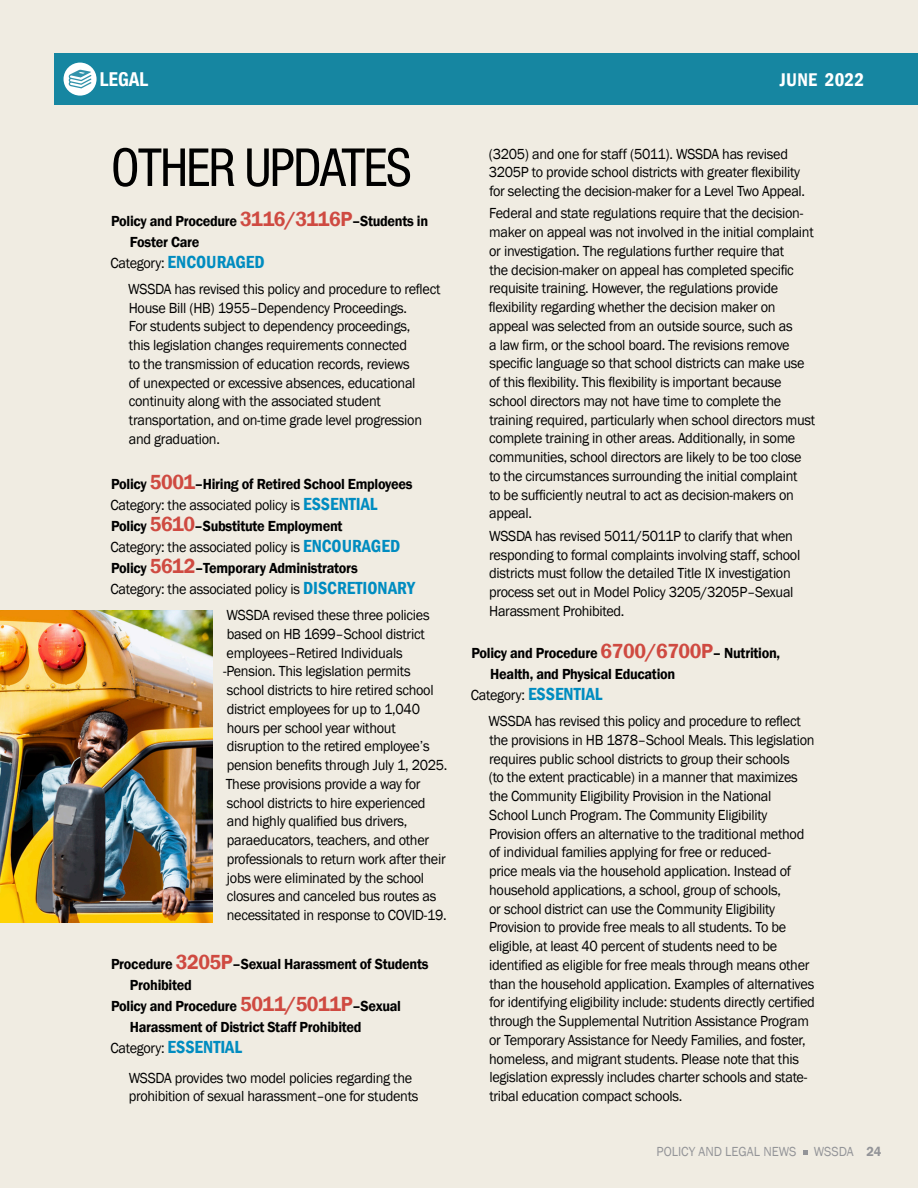
<style>
.page{position:relative;width:918px;height:1188px;background:#f0ece2}
.page>*{position:absolute;margin:0;border:0;box-sizing:border-box;transform-origin:0 0}
.t1{font:condensed 52.5px "Helvetica Neue LT Std";letter-spacing:-.03em;color:#000}
.Header_0{font:700 condensed 19.35px "Helvetica Neue LT Std";color:#fff}
.t2{font:600 condensed 18.9px "Franklin Gothic";letter-spacing:.01em;color:#fff}
.t3{font:600 condensed 18px "Franklin Gothic";color:#008cc0}
.t4{font:15px/18.8px "Franklin Gothic";letter-spacing:-.02em;color:#000;scale:.95 1}
.t5{font:600 15px/21px "Franklin Gothic";letter-spacing:-.02em;color:#000;scale:.95 1}
.t6{font:13.5px "Franklin Gothic";color:#939498;scale:.95 1}
.s1{font-size:21px;color:#cf4a41}
.s2{font-weight:400;font-stretch:normal;font-size:15px;color:#000}
.s3{font-weight:600;font-stretch:condensed;font-size:18px;color:#008cc0}
.s4{font-weight:600}
.s5{font-weight:600;font-size:21px;color:#cf4a41}
</style>
<div class="page">
<svg style="left:803px;top:1150px;width:4px;height:5px"></svg>
<img style="left:0;top:610px;width:213px;height:312px">
<div style="left:54px;top:54px;width:864px;height:51px;background:#1686a1"></div>
<div style="left:64px;top:63px;width:33px;height:33px;background:#fff;border-radius:50%"></div>
<svg style="left:69px;top:70px;width:22px;height:18px"></svg>
<p class="Header_0" style="left:100px;top:68px;width:50px">LEGAL</p>
<p class="t2" style="left:780px;top:67px;width:86px">JUNE 2022</p>
<p class="t1" style="left:111px;top:137px;width:302px">OTHER UPDATES</p>
<p class="t5" style="left:130px;top:210px;width:316px;text-indent:-19px">Policy and Procedure <span class="s1">3116/3116P</span>–Students in<br>Foster Care</p>
<p class="t3" style="left:111px;top:250px;width:156px"><span class="s2">Category:</span> ENCOURAGED</p>
<p class="t4" style="left:128px;top:280px;width:330px">WSSDA has revised this policy and procedure to reflect House Bill (HB) 1955–Dependency Proceedings.<br>For students subject to dependency proceedings,<br>this legislation changes requirements connected<br>to the transmission of education records, reviews<br>of unexpected or excessive absences, educational continuity along with the associated student transportation, and on-time grade level progression and graduation.</p>
<p class="t5" style="left:111px;top:474px;width:319px">Policy <span class="s1">5001</span>–Hiring of Retired School Employees</p>
<p class="t4" style="left:111px;top:496px;width:283px">Category: the associated policy is <span class="s3">ESSENTIAL</span></p>
<p class="t5" style="left:111px;top:516px;width:245px">Policy <span class="s1">5610</span>–Substitute Employment</p>
<p class="t4" style="left:111px;top:537px;width:306px;line-height:21px">Category: the associated policy is <span class="s3">ENCOURAGED<br></span><span class="s4">Policy</span> <span class="s5">5612</span><span class="s4">–Temporary Administrators</span></p>
<p class="t4" style="left:111px;top:580px;width:322px">Category: the associated policy is <span class="s3">DISCRETIONARY</span></p>
<p class="t4" style="left:223px;top:606px;width:238px">WSSDA revised these three policies based on HB 1699–School district employees–Retired Individuals -Pension. This legislation permits school districts to hire retired school district employees for up to 1,040 hours per school year without disruption to the retired employee’s pension benefits through July 1, 2025.<br>These provisions provide a way for school districts to hire experienced and highly qualified bus drivers, paraeducators, teachers, and other professionals to return work after their jobs were eliminated by the school closures and canceled bus routes as necessitated in response to COVID-19.</p>
<p class="t5" style="left:111px;top:953px;width:336px">Procedure <span class="s1">3205P</span>–Sexual Harassment of Students</p>
<p class="t5" style="left:130px;top:974px;width:67px">Prohibited</p>
<p class="t5" style="left:111px;top:995px;width:307px">Policy and Procedure <span class="s1">5011/5011P</span>–Sexual</p>
<p class="t5" style="left:130px;top:1016px;width:245px">Harassment of District Staff Prohibited</p>
<p class="t4" style="left:111px;top:1039px;width:140px">Category: <span class="s3">ESSENTIAL</span></p>
<p class="t4" style="left:129px;top:1069px;width:306px">WSSDA provides two model policies regarding the prohibition of sexual harassment–one for students</p>
<p class="t4" style="left:489px;top:145px;width:335px">(3205) and one for staff (5011). WSSDA has revised<br>3205P to provide school districts with greater flexibility for selecting the decision-maker for a Level Two Appeal.</p>
<p class="t4" style="left:489px;top:204px;width:345px">Federal and state regulations require that the decision&shy;maker on appeal was not involved in the initial complaint or investigation. The regulations further require that<br>the decision-maker on appeal has completed specific requisite training. However, the regulations provide flexibility regarding whether the decision maker on appeal was selected from an outside source, such as<br>a law firm, or the school board. The revisions remove specific language so that school districts can make use of this flexibility. This flexibility is important because school directors may not have time to complete the training required, particularly when school directors must complete training in other areas. Additionally, in some communities, school directors are likely to be too close to the circumstances surrounding the initial complaint<br>to be sufficiently neutral to act as decision-makers on appeal.</p>
<p class="t4" style="left:489px;top:527px;width:329px">WSSDA has revised 5011/5011P to clarify that when responding to formal complaints involving staff, school districts must follow the detailed Title IX investigation process set out in Model Policy 3205/3205P–Sexual Harassment Prohibited.</p>
<p class="t5" style="left:471px;top:643px;width:327px">Policy and Procedure <span class="s1">6700/6700P</span>– Nutrition,</p>
<p class="t5" style="left:490px;top:664px;width:196px">Health, and Physical Education</p>
<p class="t4" style="left:471px;top:686px;width:140px">Category: <span class="s3">ESSENTIAL</span></p>
<p class="t4" style="left:489px;top:712px;width:345px">WSSDA has revised this policy and procedure to reflect the provisions in HB 1878–School Meals. This legislation requires public school districts to group their schools<br>(to the extent practicable) in a manner that maximizes the Community Eligibility Provision in the National<br>School Lunch Program. The Community Eligibility Provision offers an alternative to the traditional method of individual families applying for free or reduced-<br>price meals via the household application. Instead of household applications, a school, group of schools,<br>or school district can use the Community Eligibility Provision to provide free meals to all students. To be eligible, at least 40 percent of students need to be identified as eligible for free meals through means other than the household application. Examples of alternatives for identifying eligibility include: students directly certified through the Supplemental Nutrition Assistance Program or Temporary Assistance for Needy Families, and foster, homeless, and migrant students. Please note that this legislation expressly includes charter schools and state&shy;tribal education compact schools.</p>
<p class="t6" style="left:657px;top:1143px;width:149px">POLICY AND LEGAL NEWS</p>
<p class="t6" style="left:814px;top:1143px;width:73px">WSSDA <span class="s4">24</span></p>
</div>
